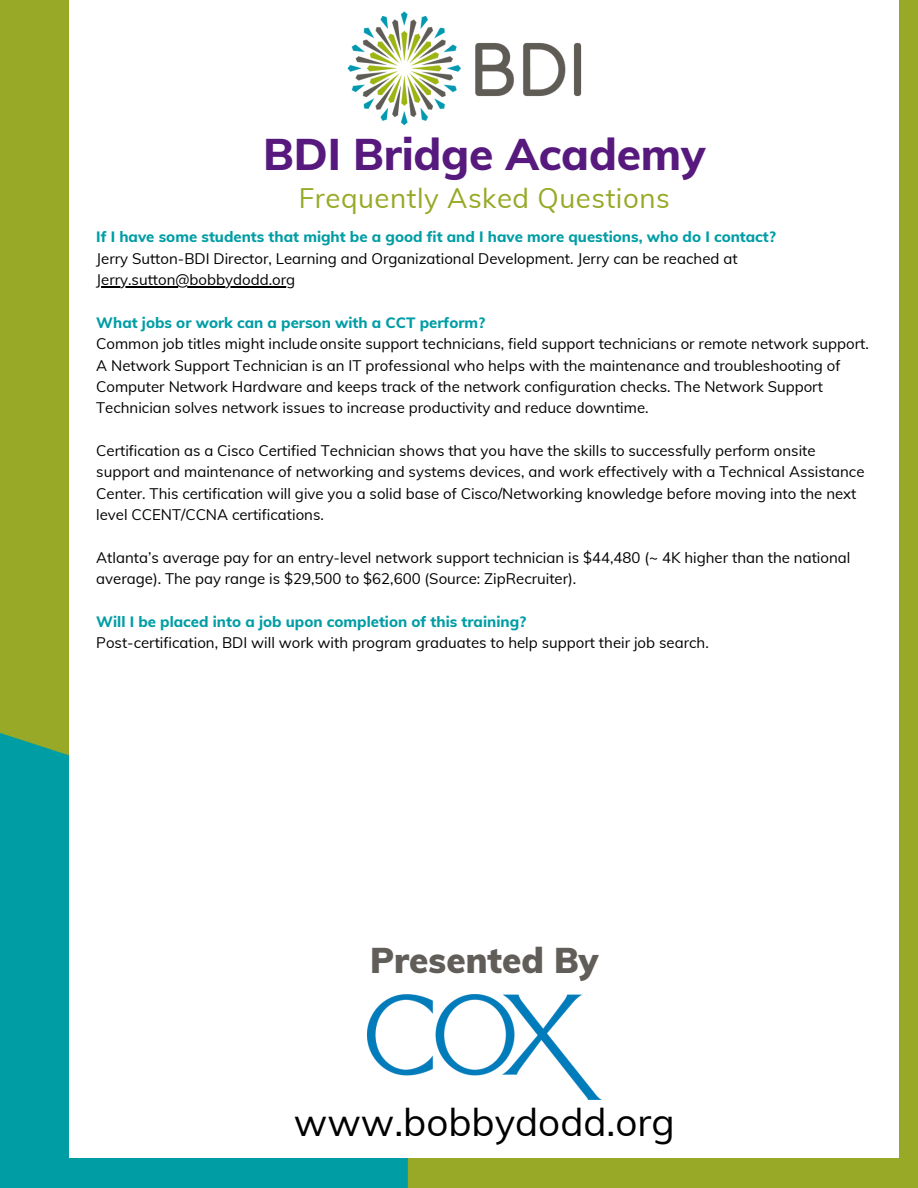
<style>
.page{position:relative;width:918px;height:1188px;background:#97a926}
.page>*{position:absolute;margin:0;border:0;box-sizing:border-box;transform-origin:0 0}
.t1{font:800 44.4px "Muli";letter-spacing:-.005em;color:#57197d}
.t2{font:38.55px "Muli";color:#000}
.t3{font:900 34.95px "Muli";color:#615d59}
.t4{font:27.6px "Muli";letter-spacing:.02em;color:#97a926}
.t5{font:15px/21.3px "Muli";color:#000}
.t6{font:800 15px "Muli";color:#009da5}
</style>
<div class="page">
<div style="left:0;top:732px;width:408px;height:456px;background:#009da5"></div>
<div style="left:70px;top:0;width:829px;height:1157px;background:#fff"></div>
<hr style="left:96px;top:286px;width:199px;height:1px;background:#000">
<img style="left:368px;top:995px;width:233px;height:104px">
<img style="left:347px;top:11px;width:235px;height:115px">
<h1 class="t1" style="left:263px;top:126px;width:444px">BDI Bridge Academy</h1>
<h3 class="t4" style="left:299px;top:180px;width:373px">Frequently Asked Questions</h3>
<p class="t6" style="left:96px;top:227px;width:681px">If I have some students that might be a good fit and I have more questions, who do I contact?</p>
<p class="t5" style="left:96px;top:247px;width:643px">Jerry Sutton-BDI Director, Learning and Organizational Development. Jerry can be reached at<br>Jerry.sutton@bobbydodd.org</p>
<p class="t6" style="left:96px;top:313px;width:391px">What jobs or work can a person with a CCT perform?</p>
<p class="t5" style="left:96px;top:333px;width:774px">Common job titles might includeonsite support technicians, field support technicians or remote network support.<br>A Network Support Technician is an IT professional who helps with the maintenance and troubleshooting of Computer Network Hardware and keeps track of the network configuration checks. The Network Support Technician solves network issues to increase productivity and reduce downtime.</p>
<p class="t5" style="left:96px;top:440px;width:770px">Certification as a Cisco Certified Technician shows that you have the skills to successfully perform onsite support and maintenance of networking and systems devices, and work effectively with a Technical Assistance Center. This certification will give you a solid base of Cisco/Networking knowledge before moving into the next level CCENT/CCNA certifications.</p>
<p class="t5" style="left:96px;top:547px;width:756px">Atlanta’s average pay for an entry-level network support technician is $44,480 (~ 4K higher than the national average). The pay range is $29,500 to $62,600 (Source: ZipRecruiter).</p>
<p class="t6" style="left:96px;top:612px;width:432px">Will I be placed into a job upon completion of this training?</p>
<p class="t5" style="left:96px;top:632px;width:614px">Post-certification, BDI will work with program graduates to help support their job search.</p>
<h3 class="t3" style="left:370px;top:938px;width:230px">Presented By</h3>
<h2 class="t2" style="left:294px;top:1097px;width:382px">www.bobbydodd.org</h2>
</div>
